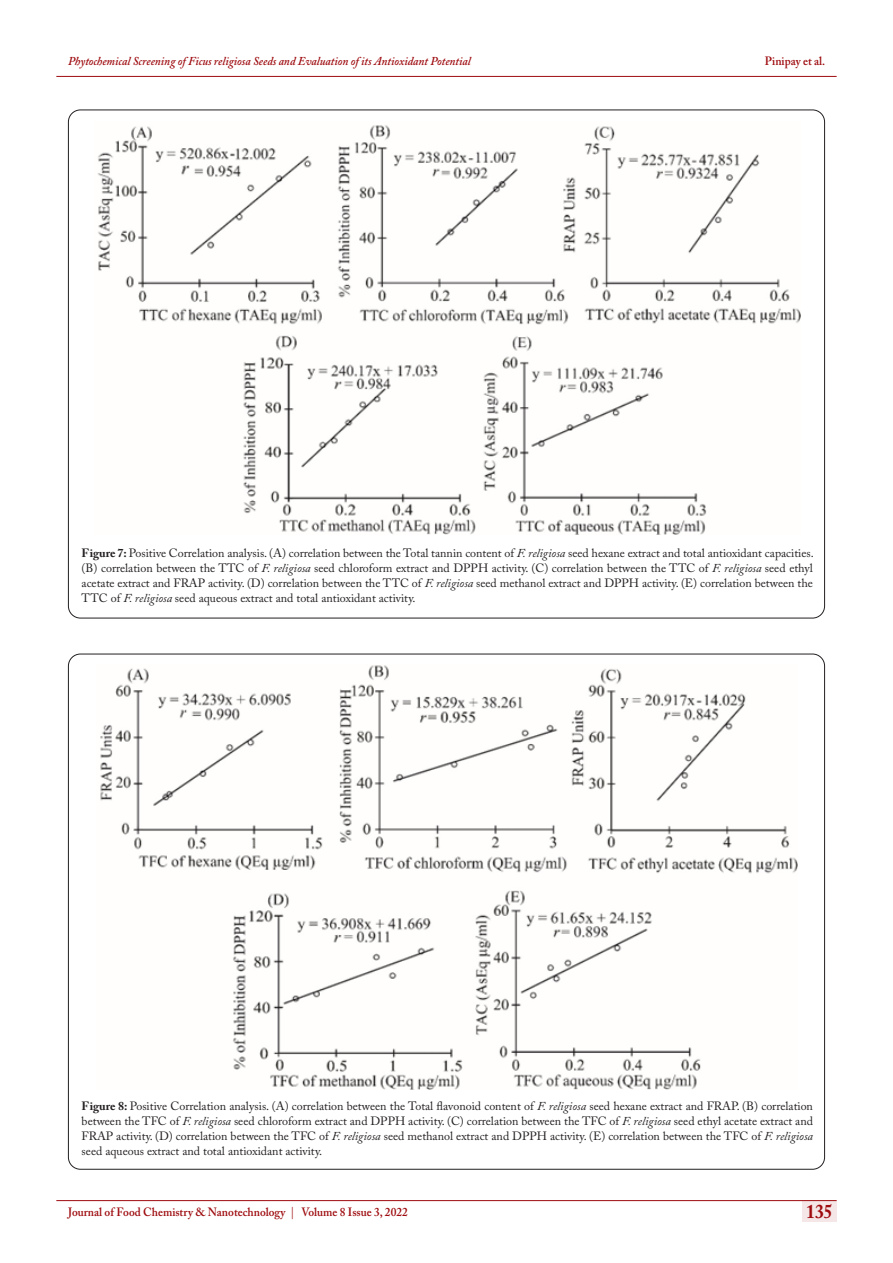
<style>
.page{position:relative;width:893px;height:1263px;background:#fff}
.page>*{position:absolute;margin:0;border:0;box-sizing:border-box;transform-origin:0 0}
.t1{font:700 19.5px "Adobe Caslon Pro";color:#9e0b0f;scale:.9 1}
.t2{font:12px/15px "Adobe Caslon Pro";color:#231f20;text-align:justify}
.t3{font:italic 600 12px "Adobe Caslon Pro";color:#9e0b0f;scale:.95 1}
.t4{font:600 12px "Adobe Caslon Pro";color:#9e0b0f;scale:.95 1}
.s1{font-weight:700}
.s2{font-style:italic}
.s3{color:#ac2f33}
</style>
<div class="page">
<div style="left:802px;top:1200px;width:35px;height:21px;background:#f5e7e7"></div>
<hr style="left:56px;top:1200px;width:781px;height:1px;background:#9e0b0f">
<hr style="left:56px;top:76px;width:781px;height:1px;background:#9e0b0f">
<img style="left:97px;top:125px;width:703px;height:410px">
<img style="left:100px;top:665px;width:697px;height:424px">
<p class="t3" style="left:68px;top:54px;width:425px">Phytochemical Screening of Ficus religiosa Seeds and Evaluation of its Antioxidant Potential</p>
<p class="t4" style="left:765px;top:54px;width:65px">Pinipay et al.</p>
<p class="t2" style="left:82px;top:545px;width:734px"><span class="s1">Figure 7:</span> Positive Correlation analysis. (A) correlation between the Total tannin content of <span class="s2">F. religiosa</span> seed hexane extract and total antioxidant capacities. (B) correlation between the TTC of <span class="s2">F. religiosa</span> seed chloroform extract and DPPH activity. (C) correlation between the TTC of <span class="s2">F. religiosa</span> seed ethyl acetate extract and FRAP activity. (D) correlation between the TTC of <span class="s2">F. religiosa</span> seed methanol extract and DPPH activity. (E) correlation between the TTC of <span class="s2">F. religiosa</span> seed aqueous extract and total antioxidant activity.</p>
<p class="t2" style="left:82px;top:1098px;width:733px"><span class="s1">Figure 8:</span> Positive Correlation analysis. (A) correlation between the Total flavonoid content of <span class="s2">F. religiosa</span> seed hexane extract and FRAP. (B) correlation between the TFC of <span class="s2">F. religiosa</span> seed chloroform extract and DPPH activity. (C) correlation between the TFC of <span class="s2">F. religiosa</span> seed ethyl acetate extract and FRAP activity. (D) correlation between the TFC of <span class="s2">F. religiosa</span> seed methanol extract and DPPH activity. (E) correlation between the TFC of <span class="s2">F. religiosa </span>seed aqueous extract and total antioxidant activity.</p>
<p class="t4" style="left:68px;top:1204px;width:359px">Journal of Food Chemistry &amp; Nanotechnology <span class="s3">|</span> Volume 8 Issue 3, 2022</p>
<h1 class="t1" style="left:806px;top:1200px;width:31px">135</h1>
</div>
